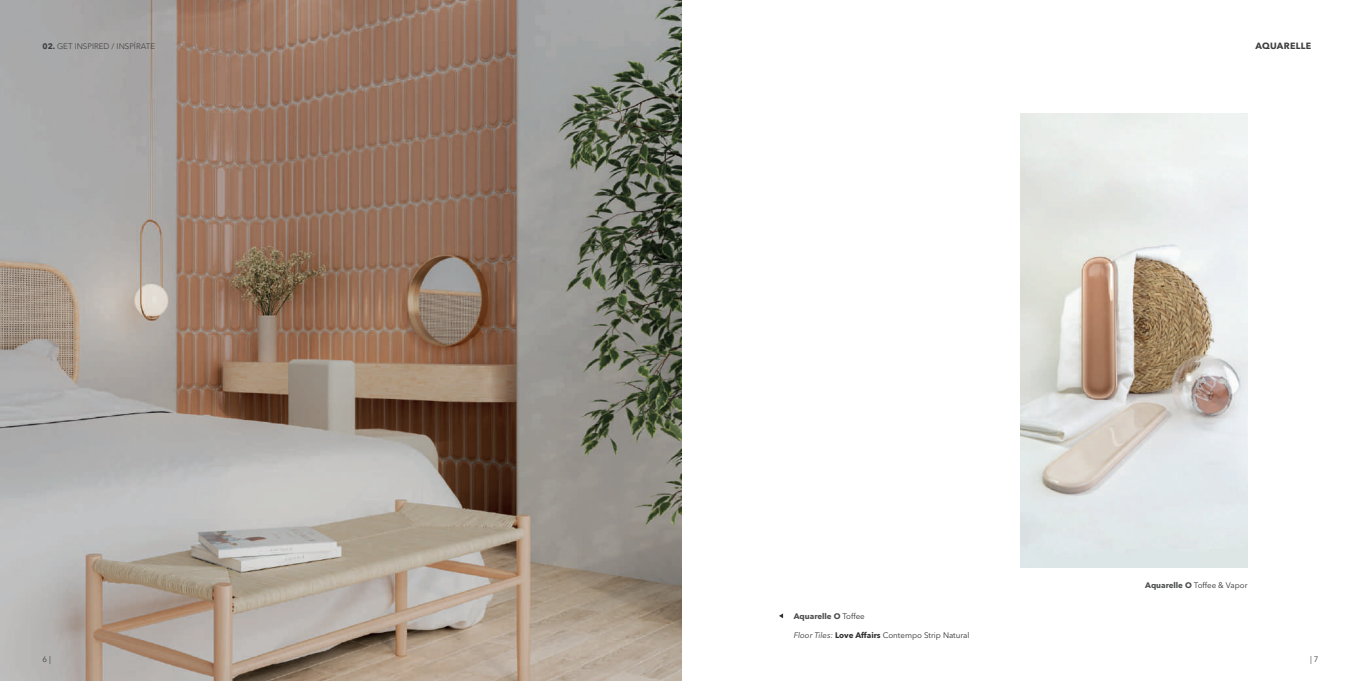
<style>
.page{position:relative;width:1361px;height:681px;background:#fff}
.page>*{position:absolute;margin:0;border:0;box-sizing:border-box;transform-origin:0 0}
.t1{font:700 9px "Avenir Next LT Pro";letter-spacing:.035em;color:#3e3e3f}
.t2{font:8px "Avenir Next LT Pro";color:#312f30}
.t3{font:300 8px "Avenir LT Std";color:#3e3e3f}
.t4{font:700 8px "Avenir Next LT Pro";color:#4a4b4c}
.t5{font:8px "Avenir Next LT Pro";color:#3e3e3f}
.s1{font-family:"Avenir Next LT Pro";font-weight:700}
.s2{font-weight:400;color:#312f30}
.s3{font-style:italic}
.s4{font-weight:700}
.s5{font-weight:700;color:#4a4b4c}
</style>
<div class="page">
<img style="left:1020px;top:113px;width:227px;height:454px">
<svg style="left:779px;top:613px;width:4px;height:5px"></svg>
<img style="left:0;top:0;width:681px;height:680px">
<p class="t3" style="left:43px;top:41px;width:114px"><span class="s1">02.</span> GET INSPIRED / INSPÍRATE</p>
<p class="t1" style="left:1255px;top:41px;width:57px">AQUARELLE</p>
<p class="t4" style="left:794px;top:610px;width:73px">Aquarelle O <span class="s2">Toffee</span></p>
<p class="t2" style="left:794px;top:630px;width:177px"><span class="s3">Floor Tiles:</span> <span class="s4">Love Affairs</span> Contempo Strip Natural</p>
<p class="t2" style="left:1145px;top:580px;width:104px"><span class="s5">Aquarelle O</span> Toffee &amp; Vapor</p>
<p class="t5" style="left:43px;top:654px;width:10px">6 |</p>
<p class="t5" style="left:1310px;top:654px;width:10px">| 7</p>
</div>
